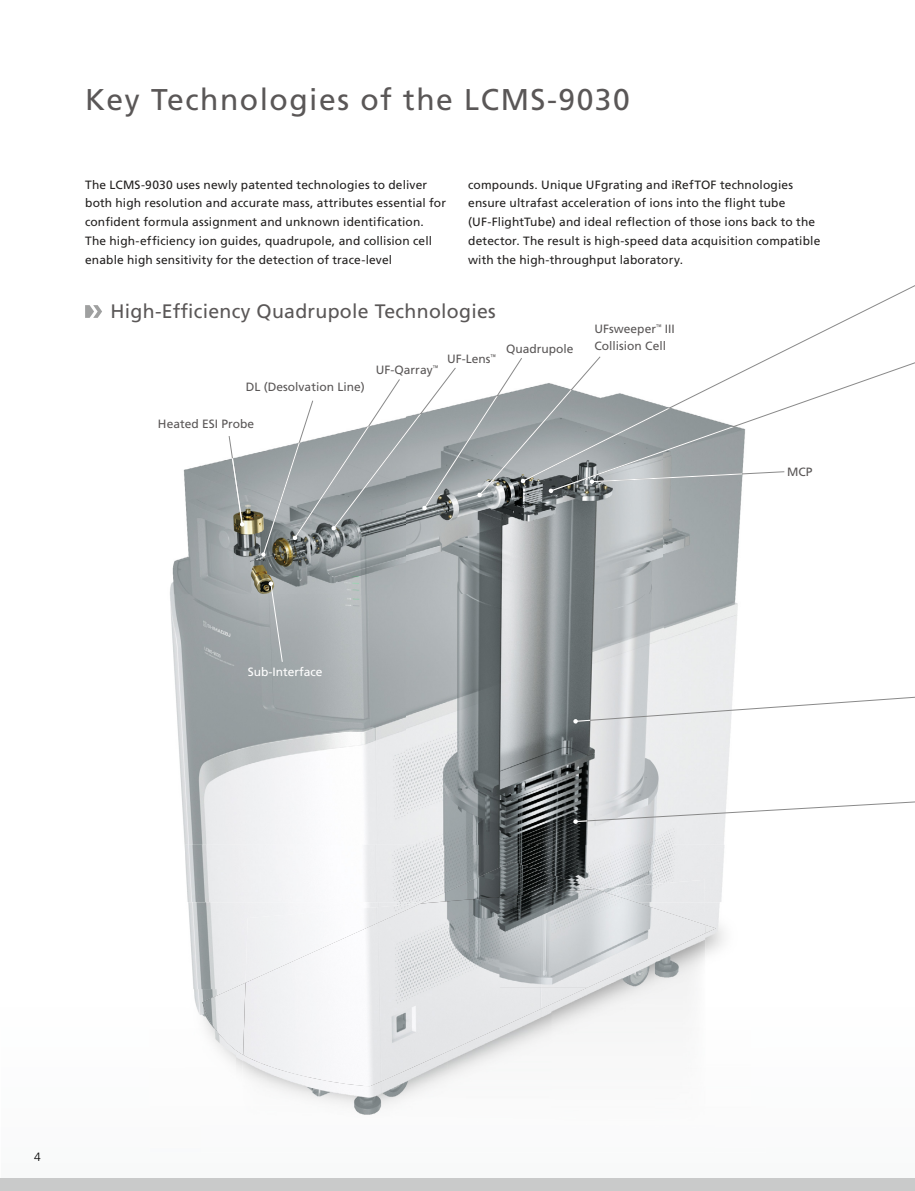
<style>
.page{position:relative;width:915px;height:1191px;background:#fff}
.page>*{position:absolute;margin:0;border:0;box-sizing:border-box;transform-origin:0 0}
.t1{font:30px "Frutiger LT Std";letter-spacing:.05em;color:#5a5757}
.t2{font:19.5px "Frutiger LT Std";letter-spacing:.015em;color:#5a5757}
.t3{font:12px/18.8px "Frutiger LT Std";letter-spacing:.01em;color:#232120}
.t4{font:12px/16.5px "Frutiger LT Std";color:#5a5757}
.t5{font:12px "Frutiger LT Std";color:#fff}
.t6{font:300 12px "Frutiger LT Std";color:#000}
</style>
<div class="page">
<img style="left:170px;top:452px;width:492px;height:142px">
<img style="left:662px;top:557px;width:76px;height:288px">
<img style="left:170px;top:594px;width:236px;height:254px">
<img style="left:406px;top:594px;width:257px;height:251px">
<img style="left:185px;top:845px;width:540px;height:57px">
<img style="left:188px;top:902px;width:99px;height:87px">
<img style="left:704px;top:902px;width:20px;height:54px">
<img style="left:194px;top:989px;width:42px;height:76px">
<img style="left:420px;top:862px;width:175px;height:35px">
<svg style="left:704px;top:924px;width:12px;height:9px"></svg>
<img style="left:202px;top:982px;width:41px;height:73px">
<div style="left:245px;top:910px;width:49px;height:50px;background:#f0f1f3"></div>
<img style="left:551px;top:987px;width:103px;height:51px">
<img style="left:500px;top:1028px;width:51px;height:31px">
<img style="left:241px;top:1051px;width:195px;height:69px">
<img style="left:595px;top:879px;width:109px;height:10px">
<img style="left:294px;top:897px;width:206px;height:189px">
<img style="left:499px;top:889px;width:205px;height:98px">
<div style="left:243px;top:960px;width:51px;height:114px;background:#eff0f2"></div>
<img style="left:499px;top:987px;width:89px;height:41px">
<svg style="left:773px;top:352px;width:141px;height:121px"></svg>
<svg style="left:227px;top:436px;width:17px;height:91px"></svg>
<svg style="left:573px;top:795px;width:341px;height:29px"></svg>
<svg style="left:573px;top:689px;width:341px;height:34px"></svg>
<svg style="left:261px;top:356px;width:523px;height:201px"></svg>
<svg style="left:268px;top:581px;width:15px;height:81px"></svg>
<svg style="left:85px;top:305px;width:17px;height:13px"></svg>
<div style="left:1px;top:1178px;width:913px;height:12px;background:#c9caca"></div>
<h1 class="t1" style="left:85px;top:82px;width:546px">Key Technologies of the LCMS-9030</h1>
<p class="t3" style="left:85px;top:175px;width:362px">The LCMS-9030 uses newly patented technologies to deliver both high resolution and accurate mass, attributes essential for confident formula assignment and unknown identification.<br>The high-efficiency ion guides, quadrupole, and collision cell enable high sensitivity for the detection of trace-level</p>
<p class="t3" style="left:468px;top:175px;width:353px">compounds. Unique UFgrating and iRefTOF technologies ensure ultrafast acceleration of ions into the flight tube (UF-FlightTube) and ideal reflection of those ions back to the detector. The result is high-speed data acquisition compatible with the high-throughput laboratory.</p>
<h2 class="t2" style="left:110px;top:300px;width:386px">High-Efficiency Quadrupole Technologies</h2>
<p class="t4" style="left:594px;top:321px;width:82px">UFsweeper<sup>™</sup> III<br>Collision Cell</p>
<p class="t4" style="left:506px;top:340px;width:69px">Quadrupole</p>
<p class="t4" style="left:447px;top:350px;width:50px">UF-Lens<sup>™</sup></p>
<p class="t4" style="left:246px;top:379px;width:120px">DL (Desolvation Line)</p>
<p class="t4" style="left:158px;top:416px;width:98px">Heated ESI Probe</p>
<p class="t4" style="left:376px;top:361px;width:63px">UF-Qarray<sup>™</sup></p>
<p class="t5" style="left:248px;top:665px;width:76px">Sub-Interface</p>
<p class="t4" style="left:786px;top:463px;width:27px">MCP</p>
<p class="t6" style="left:34px;top:1150px;width:8px">4</p>
</div>
